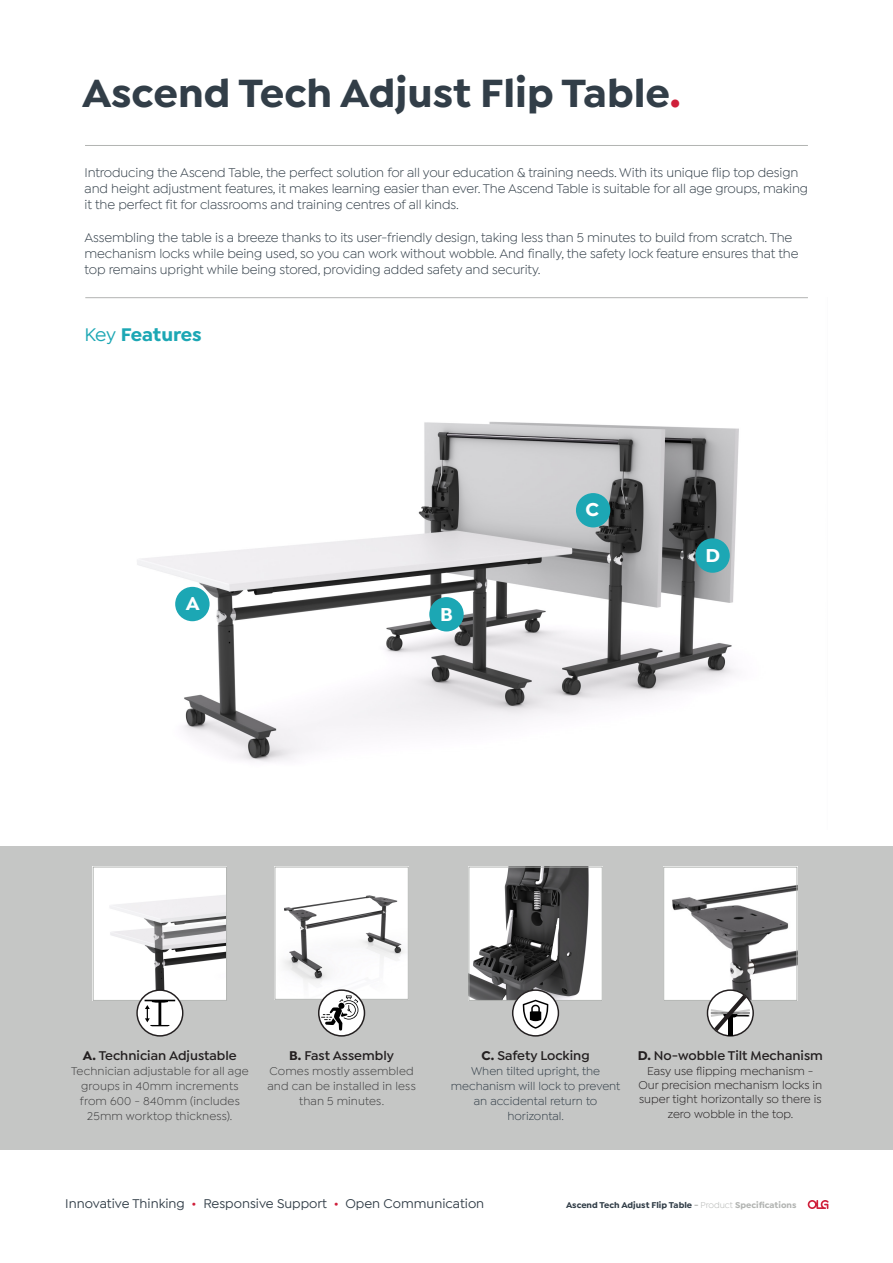
<style>
.page{position:relative;width:893px;height:1263px;background:#fff}
.page>*{position:absolute;margin:0;border:0;box-sizing:border-box;transform-origin:0 0}
.t1{font:700 42px "Isidora Sans";color:#323e48}
.t2{font:700 19.95px "Isidora Sans";color:#fff}
.t3{font:700 19.5px "Isidora Sans";letter-spacing:-.005em;color:#1ca7b4}
.t4{font:13.5px/16.2px "Isidora Sans";letter-spacing:-.01em;color:#323e48}
.t5{font:600 13.5px "Isidora Sans";color:#231f20}
.t6{font:500 13.5px "Isidora Sans";color:#323e48}
.t7{font:12px/15px "Isidora Sans";letter-spacing:.01em;color:#3e3e3f;text-align:center}
.t8{font:12px/14.4px "Isidora Sans";color:#231f20;text-align:center}
.t9{font:12px/15px "Isidora Sans";color:#323e48;text-align:center}
.t10{font:700 9px "Isidora Sans";color:#323e48}
.s1{color:#cf1f3a}
.s2{font-weight:500}
.s3{font-weight:700}
.s4{color:#b2b4b2}
.s5{font-weight:400;color:#b2b4b2}
</style>
<div class="page">
<img style="left:86px;top:298px;width:722px;height:464px">
<div style="left:0;top:846px;width:893px;height:304px;background:#c5c6c5"></div>
<svg style="left:808px;top:1200px;width:21px;height:9px"></svg>
<div style="left:175px;top:587px;width:35px;height:34px;background:#1ca7b4;border-radius:50%"></div>
<div style="left:695px;top:538px;width:35px;height:35px;background:#1ca7b4;border-radius:50%"></div>
<div style="left:429px;top:597px;width:35px;height:34px;background:#1ca7b4;border-radius:50%"></div>
<div style="left:576px;top:493px;width:34px;height:34px;background:#1ca7b4;border-radius:50%"></div>
<hr style="left:85px;top:297px;width:723px;height:1px;background:#b2b4b2">
<img style="left:665px;top:869px;width:130px;height:130px">
<div style="left:663px;top:867px;width:134px;height:134px;border:1px solid #b2b4b2"></div>
<img style="left:95px;top:869px;width:130px;height:130px">
<div style="left:93px;top:867px;width:134px;height:134px;border:1px solid #b2b4b2"></div>
<img style="left:277px;top:869px;width:130px;height:129px">
<div style="left:275px;top:867px;width:134px;height:133px;border:1px solid #b2b4b2"></div>
<img style="left:470px;top:869px;width:131px;height:130px">
<div style="left:468px;top:867px;width:135px;height:134px;border:1px solid #b2b4b2"></div>
<hr style="left:85px;top:145px;width:723px;height:1px;background:#b2b4b2">
<div style="left:512px;top:990px;width:47px;height:46px;background:#fff;border-radius:50%"></div>
<div style="left:512px;top:989px;width:47px;height:47px;border:2px solid #231f20;border-radius:50%"></div>
<svg style="left:707px;top:990px;width:47px;height:46px"></svg>
<div style="left:707px;top:989px;width:47px;height:47px;border:2px solid #231f20;border-radius:50%"></div>
<svg style="left:522px;top:1000px;width:27px;height:29px"></svg>
<svg style="left:136px;top:990px;width:47px;height:46px"></svg>
<div style="left:136px;top:989px;width:48px;height:47px;border:2px solid #231f20;border-radius:50%"></div>
<svg style="left:145px;top:1000px;width:30px;height:26px"></svg>
<svg style="left:319px;top:990px;width:45px;height:46px"></svg>
<div style="left:318px;top:989px;width:47px;height:47px;border:2px solid #231f20;border-radius:50%"></div>
<svg style="left:321px;top:995px;width:37px;height:35px"></svg>
<div style="left:728px;top:1024px;width:5px;height:11px;background:#000"></div>
<svg style="left:711px;top:995px;width:39px;height:36px"></svg>
<p class="t1" style="left:82px;top:67px;width:600px">Ascend Tech Adjust Flip Table<span class="s1">.</span></p>
<p class="t4" style="left:85px;top:164px;width:725px">Introducing the Ascend Table, the perfect solution for all your education &amp; training needs. With its unique flip top design and height adjustment features, it makes learning easier than ever. The Ascend Table is suitable for all age groups, making it the perfect fit for classrooms and training centres of all kinds.</p>
<p class="t4" style="left:85px;top:229px;width:715px">Assembling the table is a breeze thanks to its user-friendly design, taking less than 5 minutes to build from scratch. The mechanism locks while being used, so you can work without wobble. And finally, the safety lock feature ensures that the top remains upright while being stored, providing added safety and security.</p>
<p class="t3" style="left:85px;top:322px;width:119px"><span class="s2">Key</span> Features</p>
<p class="t2" style="left:186px;top:591px;width:15px">A</p>
<p class="t2" style="left:440px;top:602px;width:14px">B</p>
<p class="t2" style="left:586px;top:497px;width:15px">C</p>
<p class="t2" style="left:705px;top:543px;width:16px">D</p>
<p class="t5" style="left:83px;top:1048px;width:155px"><span class="s3">A.</span> Technician Adjustable</p>
<p class="t7" style="left:71px;top:1063px;width:179px">Technician adjustable for all age groups in 40mm increments from 600 - 840mm (includes<br>25mm worktop thickness).</p>
<p class="t5" style="left:289px;top:1048px;width:106px"><span class="s3">B.</span> Fast Assembly</p>
<p class="t7" style="left:267px;top:1063px;width:150px">Comes mostly assembled and can be installed in less than 5 minutes.</p>
<p class="t5" style="left:481px;top:1048px;width:110px"><span class="s3">C.</span> Safety Locking</p>
<p class="t9" style="left:451px;top:1063px;width:171px">When tilted upright, the mechanism will lock to prevent an accidental return to horizontal.</p>
<p class="t5" style="left:638px;top:1048px;width:187px"><span class="s3">D.</span> No-wobble Tilt Mechanism</p>
<p class="t8" style="left:638px;top:1063px;width:185px">Easy use flipping mechanism -<br>Our precision mechanism locks in super tight horizontally so there is zero wobble in the top.</p>
<p class="t6" style="left:65px;top:1196px;width:421px">Innovative Thinking <span class="s1">•</span> Responsive Support <span class="s1">•</span> Open Communication</p>
<p class="t10" style="left:566px;top:1200px;width:232px">Ascend Tech Adjust Flip Table <span class="s4">-</span> <span class="s5">Product</span> <span class="s4">Specifications</span></p>
</div>
